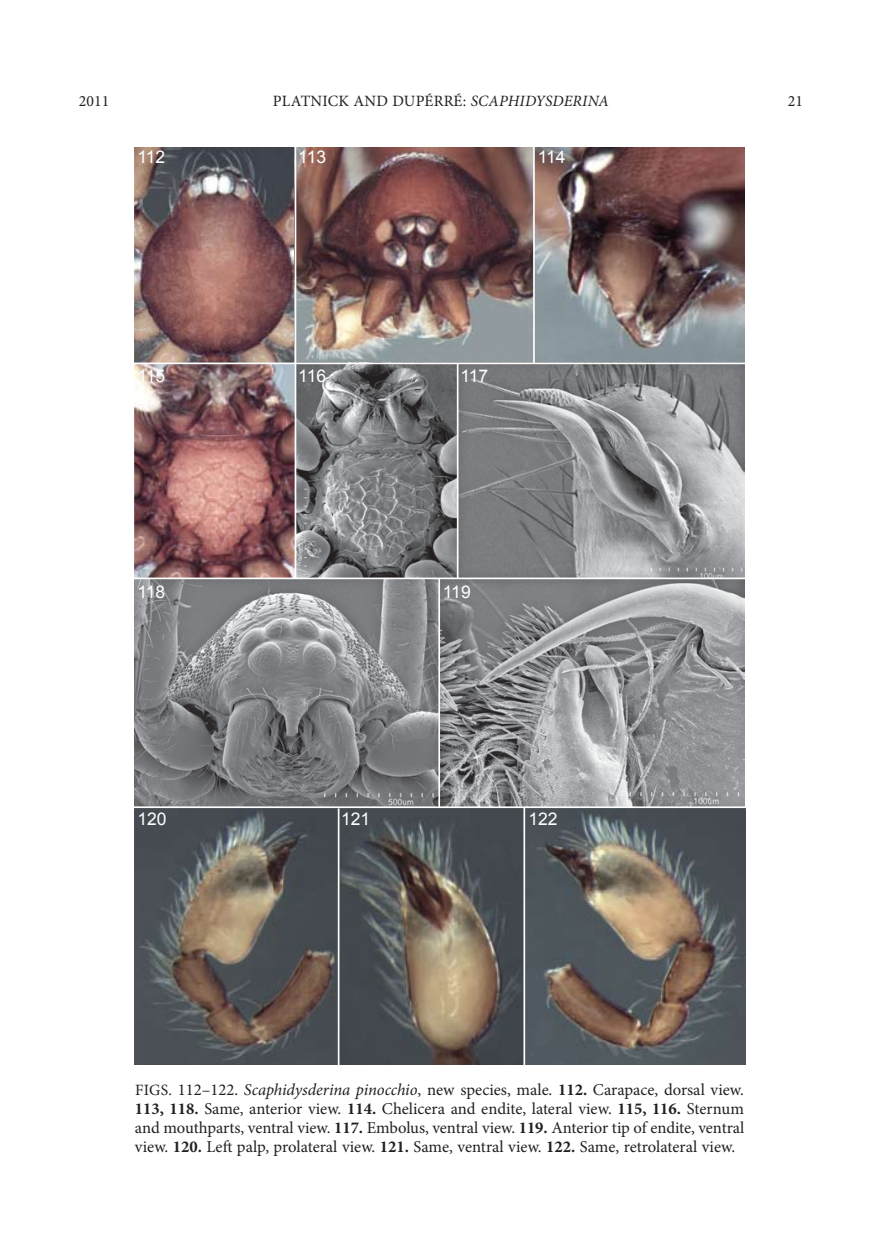
<style>
.page{position:relative;width:882px;height:1260px;background:#fff}
.page>*{position:absolute;margin:0;border:0;box-sizing:border-box;transform-origin:0 0}
.t1{font:17.5px "Arial";color:#fff}
.t2{font:16.62px/19.2px "Minion Pro";color:#231f20;text-align:justify}
.t3{font:15.75px "Minion Pro";letter-spacing:.01em;color:#231f20}
.s1{font-style:italic}
.s2{font-size:15.75px}
.s3{font-weight:700}
</style>
<div class="page">
<img style="left:135px;top:147px;width:611px;height:918px">
<p class="t3" style="left:79px;top:90px;width:32px">2011</p>
<p class="t3" style="left:273px;top:90px;width:337px">PLATNICK AND DUPÉRRÉ: <span class="s1">SCAPHIDYSDERINA</span></p>
<p class="t3" style="left:788px;top:90px;width:17px">21</p>
<p class="t1" style="left:137px;top:145px;width:29px">112</p>
<p class="t1" style="left:298px;top:145px;width:29px">113</p>
<p class="t1" style="left:538px;top:145px;width:29px">114</p>
<p class="t1" style="left:137px;top:365px;width:29px">115</p>
<p class="t1" style="left:298px;top:365px;width:29px">116</p>
<p class="t1" style="left:461px;top:365px;width:29px">117</p>
<p class="t1" style="left:137px;top:580px;width:29px">118</p>
<p class="t1" style="left:443px;top:580px;width:29px">119</p>
<p class="t1" style="left:137px;top:808px;width:31px">120</p>
<p class="t1" style="left:341px;top:808px;width:31px">121</p>
<p class="t1" style="left:528px;top:808px;width:31px">122</p>
<p class="t2" style="left:135px;top:1080px;width:611px"><span class="s2">Figs .</span> 112–122. <span class="s1">Scaphidysderina pinocchio</span>, new species, male. <span class="s3">112.</span> Carapace, dorsal view.<br><span class="s3">113, 118.</span> Same, anterior view. <span class="s3">114.</span> Chelicera and endite, lateral view. <span class="s3">115, 116.</span> Sternum and mouthparts, ventral view. <span class="s3">117.</span> Embolus, ventral view. <span class="s3">119.</span> Anterior tip of endite, ventral view. <span class="s3">120.</span> Left palp, prolateral view. <span class="s3">121.</span> Same, ventral view. <span class="s3">122.</span> Same, retrolateral view.</p>
</div>
